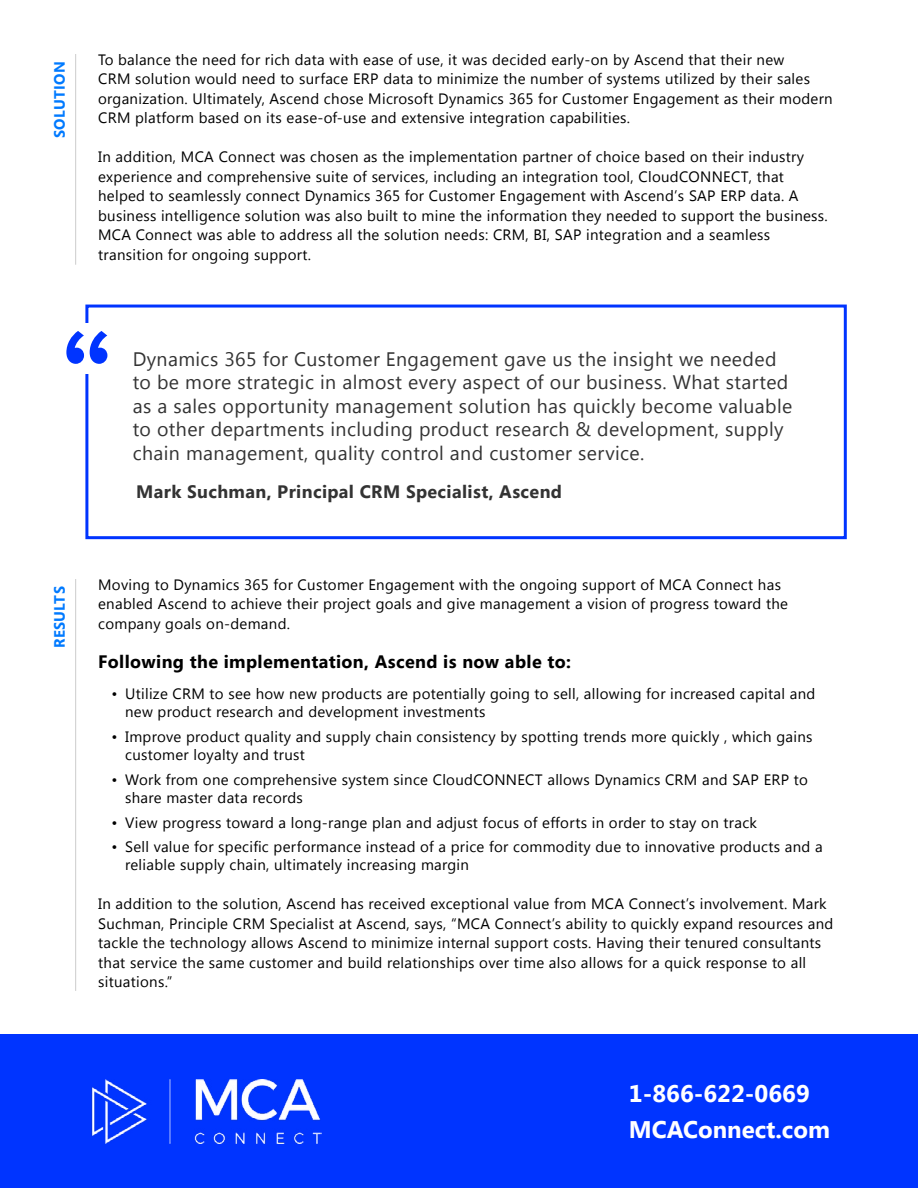
<style>
.page{position:relative;width:918px;height:1188px;background:#fff}
.page>*{position:absolute;margin:0;border:0;box-sizing:border-box;transform-origin:0 0}
.t1{font:700 24px/36px "Segoe UI";color:#fff}
.t2{font:19.5px/23.4px "Segoe UI";letter-spacing:.02em;color:#333}
.t3{font:700 18px "Segoe UI";letter-spacing:.02em;color:#000}
.t4{font:700 18px "Segoe UI";letter-spacing:.02em;color:#333}
.t5{font:15px/19.5px "Segoe UI";letter-spacing:.02em;color:#000}
.t6{font:700 15px "Segoe UI";letter-spacing:.02em;color:#007aff}
</style>
<div class="page">
<div style="left:0;top:1035px;width:918px;height:153px;background:#0034ff"></div>
<hr style="left:75px;top:579px;width:1px;height:412px;background:#ccc">
<hr style="left:75px;top:54px;width:1px;height:211px;background:#ccc">
<div style="left:85px;top:305px;width:762px;height:234px;border:3px solid #0034ff"></div>
<div style="left:75px;top:323px;width:22px;height:51px;background:#fff"></div>
<svg style="left:66px;top:331px;width:41px;height:33px"></svg>
<img style="left:92px;top:1080px;width:229px;height:63px">
<p class="t6" style="left:49px;top:138px;width:78px;rotate:-90deg">SOLUTION</p>
<p class="t5" style="left:98px;top:49px;width:736px">To balance the need for rich data with ease of use, it was decided early-on by Ascend that their new<br>CRM solution would need to surface ERP data to minimize the number of systems utilized by their sales organization. Ultimately, Ascend chose Microsoft Dynamics 365 for Customer Engagement as their modern CRM platform based on its ease-of-use and extensive integration capabilities.</p>
<p class="t5" style="left:98px;top:147px;width:731px">In addition, MCA Connect was chosen as the implementation partner of choice based on their industry experience and comprehensive suite of services, including an integration tool, CloudCONNECT, that helped to seamlessly connect Dynamics 365 for Customer Engagement with Ascend’s SAP ERP data. A business intelligence solution was also built to mine the information they needed to support the business.<br>MCA Connect was able to address all the solution needs: CRM, BI, SAP integration and a seamless transition for ongoing support.</p>
<p class="t6" style="left:49px;top:648px;width:63px;rotate:-90deg">RESULTS</p>
<p class="t2" style="left:133px;top:347px;width:661px">Dynamics 365 for Customer Engagement gave us the insight we needed to be more strategic in almost every aspect of our business. What started as a sales opportunity management solution has quickly become valuable to other departments including product research &amp; development, supply chain management, quality control and customer service.</p>
<p class="t4" style="left:136px;top:478px;width:427px">Mark Suchman, Principal CRM Specialist, Ascend</p>
<p class="t5" style="left:98px;top:574px;width:691px">Moving to Dynamics 365 for Customer Engagement with the ongoing support of MCA Connect has enabled Ascend to achieve their project goals and give management a vision of progress toward the company goals on-demand.</p>
<p class="t3" style="left:98px;top:649px;width:474px">Following the implementation, Ascend is now able to:</p>
<p class="t5" style="left:125px;top:684px;width:692px;line-height:18px;text-indent:-14px">• Utilize CRM to see how new products are potentially going to sell, allowing for increased capital and new product research and development investments</p>
<p class="t5" style="left:125px;top:727px;width:689px;line-height:18px;text-indent:-14px">• Improve product quality and supply chain consistency by spotting trends more quickly , which gains customer loyalty and trust</p>
<p class="t5" style="left:125px;top:770px;width:684px;line-height:18px;text-indent:-14px">• Work from one comprehensive system since CloudCONNECT allows Dynamics CRM and SAP ERP to share master data records</p>
<p class="t5" style="left:112px;top:812px;width:647px">• View progress toward a long-range plan and adjust focus of efforts in order to stay on track</p>
<p class="t5" style="left:125px;top:837px;width:699px;line-height:18px;text-indent:-14px">• Sell value for specific performance instead of a price for commodity due to innovative products and a reliable supply chain, ultimately increasing margin</p>
<p class="t5" style="left:98px;top:894px;width:737px">In addition to the solution, Ascend has received exceptional value from MCA Connect’s involvement. Mark Suchman, Principle CRM Specialist at Ascend, says, “MCA Connect’s ability to quickly expand resources and tackle the technology allows Ascend to minimize internal support costs. Having their tenured consultants that service the same customer and build relationships over time also allows for a quick response to all situations.”</p>
<h1 class="t1" style="left:629px;top:1075px;width:203px">1-866-622-0669<br>MCAConnect.com</h1>
</div>
